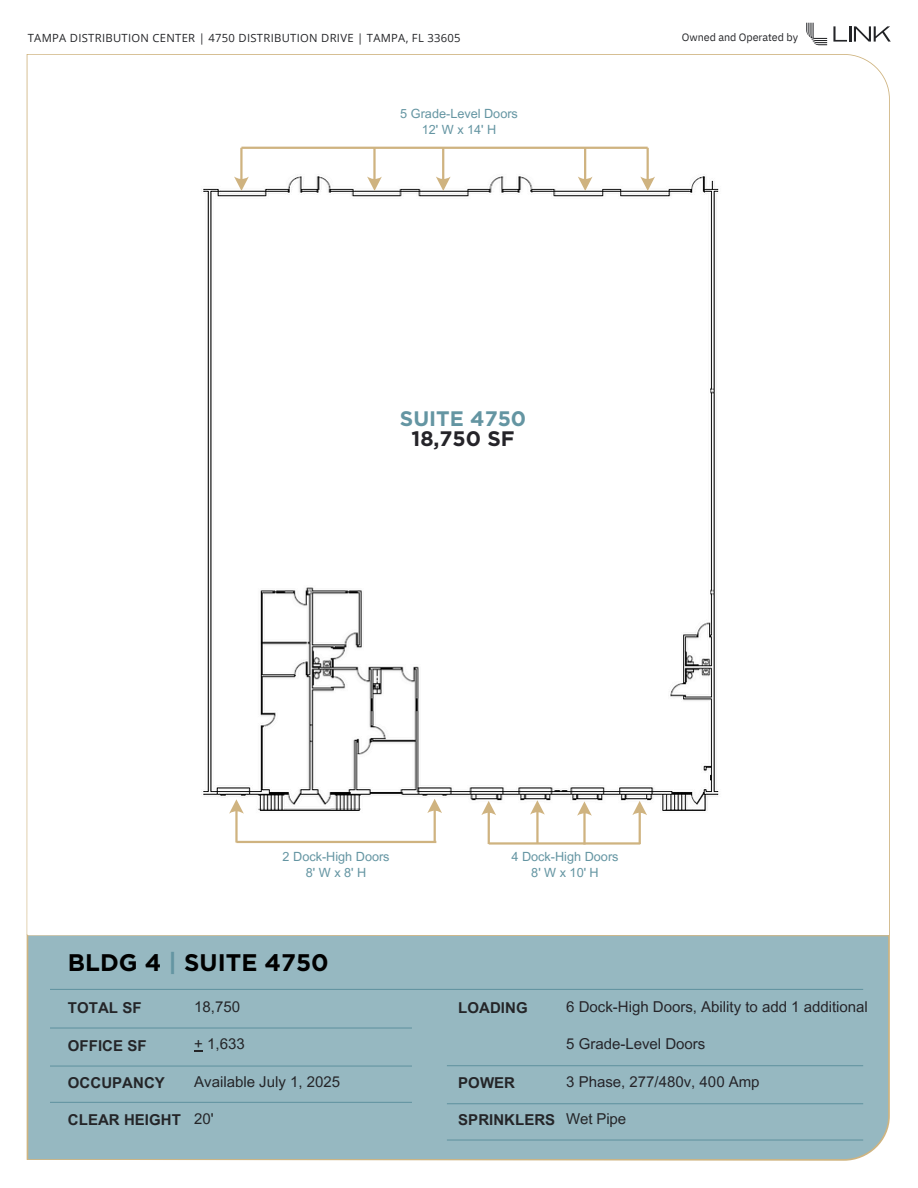
<style>
.page{position:relative;width:918px;height:1188px;background:#fff}
.page>*{position:absolute;margin:0;border:0;box-sizing:border-box;transform-origin:0 0}
.t1{font:700 24px "Gotham";color:#000}
.t2{font:700 21px/20.2px "Gotham";color:#6495a2;text-align:center}
.t3{font:15px "Arial MT Pro";color:#252429}
.t4{font:700 15px "Arial MT Pro";letter-spacing:.005em;color:#242528}
.t5{font:15px "Arial MT Pro";color:#242528}
.t6{font:12.6px/15.9px "Arial MT Pro";color:#6495a2;text-align:center}
.t7{font:11.25px "Open Sans";letter-spacing:.025em;color:#242528}
.t8{font:10.8px "IBM Plex Sans";letter-spacing:-.005em;color:#242528}
.s1{color:#252429}
.s2{color:#6495a2}
</style>
<div class="page">
<div style="left:27px;top:935px;width:863px;height:226px;background:#96b8c1"></div>
<svg style="left:833px;top:26px;width:58px;height:16px"></svg>
<svg style="left:806px;top:23px;width:21px;height:22px"></svg>
<hr style="left:50px;top:989px;width:813px;height:1px;background:#6495a2">
<hr style="left:50px;top:1027px;width:362px;height:2px;background:#6495a2">
<hr style="left:50px;top:1065px;width:362px;height:2px;background:#6495a2">
<hr style="left:50px;top:1102px;width:362px;height:1px;background:#6495a2">
<hr style="left:447px;top:1065px;width:416px;height:1px;background:#6495a2">
<hr style="left:447px;top:1103px;width:416px;height:1px;background:#6495a2">
<hr style="left:447px;top:1139px;width:416px;height:2px;background:#6495a2">
<img style="left:203px;top:171px;width:516px;height:647px">
<hr style="left:647px;top:148px;width:2px;height:39px;background:#cfb380">
<svg style="left:640px;top:177px;width:15px;height:14px"></svg>
<hr style="left:584px;top:148px;width:2px;height:39px;background:#cfb380">
<svg style="left:578px;top:177px;width:15px;height:14px"></svg>
<hr style="left:442px;top:148px;width:2px;height:39px;background:#cfb380">
<svg style="left:436px;top:177px;width:15px;height:14px"></svg>
<hr style="left:373px;top:148px;width:3px;height:39px;background:#cfb380">
<svg style="left:367px;top:177px;width:15px;height:14px"></svg>
<hr style="left:240px;top:148px;width:3px;height:39px;background:#cfb380">
<svg style="left:234px;top:177px;width:15px;height:14px"></svg>
<hr style="left:241px;top:147px;width:407px;height:2px;background:#cfb380">
<hr style="left:536px;top:804px;width:3px;height:39px;background:#cfb380">
<svg style="left:530px;top:800px;width:15px;height:15px"></svg>
<hr style="left:488px;top:804px;width:2px;height:40px;background:#cfb380">
<svg style="left:481px;top:801px;width:15px;height:14px"></svg>
<hr style="left:489px;top:842px;width:151px;height:3px;background:#cfb380">
<hr style="left:639px;top:804px;width:2px;height:40px;background:#cfb380">
<svg style="left:632px;top:801px;width:15px;height:14px"></svg>
<hr style="left:583px;top:805px;width:3px;height:40px;background:#cfb380">
<svg style="left:577px;top:801px;width:15px;height:15px"></svg>
<hr style="left:434px;top:802px;width:2px;height:40px;background:#cfb380">
<svg style="left:427px;top:799px;width:15px;height:14px"></svg>
<hr style="left:235px;top:803px;width:3px;height:40px;background:#cfb380">
<svg style="left:229px;top:799px;width:15px;height:15px"></svg>
<hr style="left:236px;top:841px;width:200px;height:2px;background:#cfb380">
<p class="t7" style="left:28px;top:30px;width:434px">TAMPA DISTRIBUTION CENTER | 4750 DISTRIBUTION DRIVE | TAMPA, FL 33605</p>
<p class="t6" style="left:400px;top:107px;width:119px">5 Grade-Level Doors<br>12' W x 14' H</p>
<p class="t2" style="left:400px;top:408px;width:128px">SUITE 4750<br><span class="s1">18,750 SF</span></p>
<p class="t8" style="left:682px;top:30px;width:118px">Owned and Operated by</p>
<p class="t6" style="left:283px;top:850px;width:109px">2 Dock-High Doors<br>8'Wx8'H</p>
<p class="t6" style="left:512px;top:850px;width:109px">4 Dock-High Doors<br>8'Wx10'H</p>
<p class="t1" style="left:68px;top:948px;width:262px">BLDG 4 <span class="s2">|</span> SUITE 4750</p>
<h5 class="t4" style="left:68px;top:1002px;width:75px">TOTAL SF</h5>
<h5 class="t4" style="left:68px;top:1040px;width:80px">OFFICE SF</h5>
<h5 class="t4" style="left:68px;top:1077px;width:99px">OCCUPANCY</h5>
<h5 class="t4" style="left:68px;top:1115px;width:114px">CLEAR HEIGHT</h5>
<p class="t5" style="left:194px;top:1001px;width:47px">18,750</p>
<p class="t5" style="left:194px;top:1038px;width:52px">+ 1,633</p>
<p class="t5" style="left:194px;top:1076px;width:147px">Available July 1, 2025</p>
<p class="t5" style="left:194px;top:1113px;width:21px">20'</p>
<p class="t4" style="left:458px;top:1002px;width:71px">LOADING</p>
<p class="t4" style="left:458px;top:1077px;width:58px">POWER</p>
<p class="t4" style="left:458px;top:1115px;width:99px">SPRINKLERS</p>
<p class="t3" style="left:566px;top:1001px;width:303px">6 Dock-High Doors, Ability to add 1 additional</p>
<p class="t3" style="left:566px;top:1038px;width:141px">5 Grade-Level Doors</p>
<p class="t3" style="left:566px;top:1076px;width:195px">3 Phase, 277/480v, 400 Amp</p>
<p class="t5" style="left:566px;top:1113px;width:61px">Wet Pipe</p>
</div>
